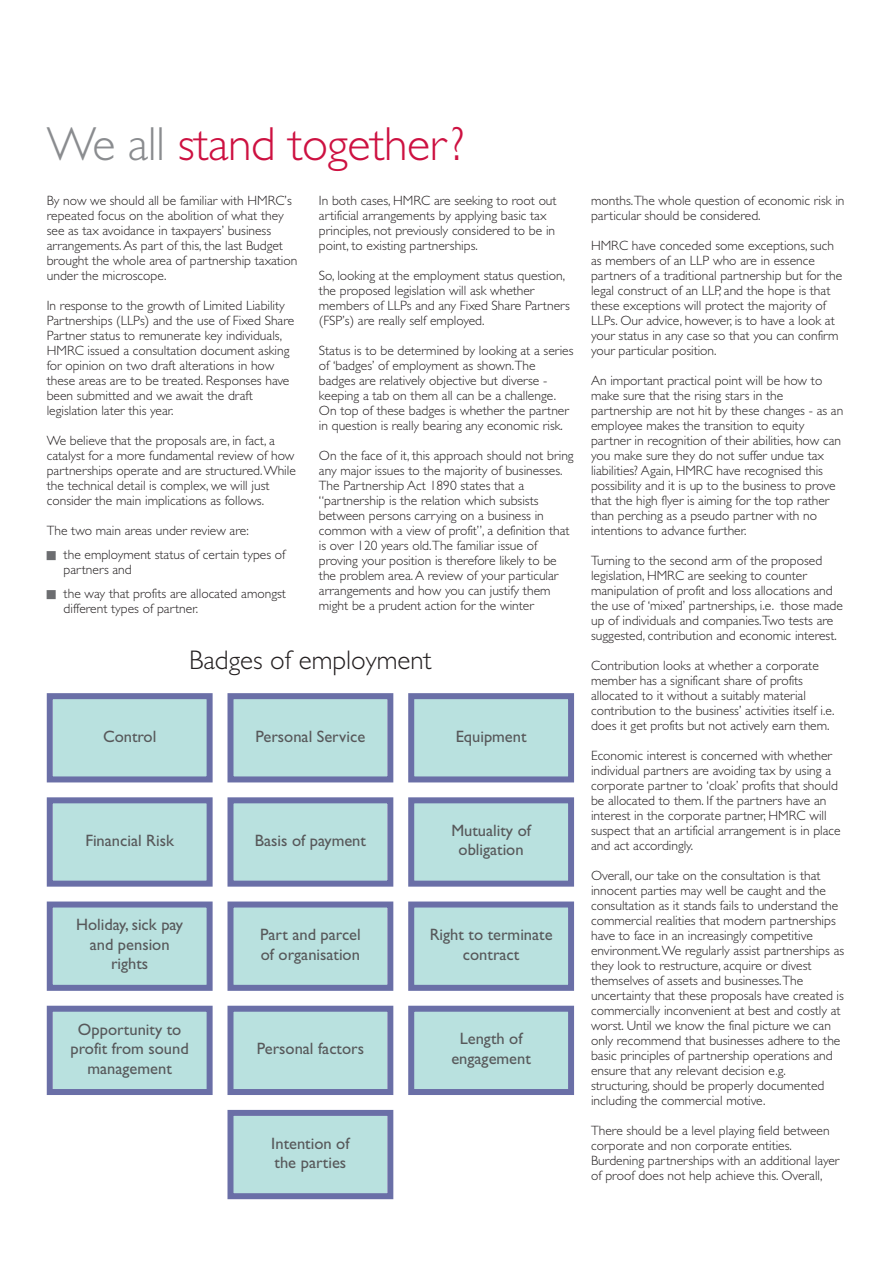
<style>
.page{position:relative;width:893px;height:1263px;background:#fff}
.page>*{position:absolute;margin:0;border:0;box-sizing:border-box;transform-origin:0 0}
.t1{font:300 48px "Gill Sans";letter-spacing:-.01em;color:#cd1141}
.t2{font:300 27px "Gill Sans";color:#231f20}
.t3{font:16.5px/19.5px "Gill Sans";color:#57585a;text-align:center}
.t4{font:300 13.5px/15px "Gill Sans";color:#231f20}
.s1{color:#8a8c8f}
</style>
<div class="page">
<div style="left:53px;top:699px;width:154px;height:77px;background:#b9e1df"></div>
<div style="left:47px;top:693px;width:166px;height:89px;border:6px solid #6a6fa7"></div>
<div style="left:233px;top:699px;width:154px;height:77px;background:#b9e1df"></div>
<div style="left:227px;top:693px;width:166px;height:89px;border:6px solid #6a6fa7"></div>
<div style="left:414px;top:699px;width:154px;height:77px;background:#b9e1df"></div>
<div style="left:408px;top:693px;width:166px;height:89px;border:6px solid #6a6fa7"></div>
<div style="left:53px;top:803px;width:154px;height:78px;background:#b9e1df"></div>
<div style="left:47px;top:797px;width:166px;height:90px;border:6px solid #6a6fa7"></div>
<div style="left:233px;top:803px;width:154px;height:78px;background:#b9e1df"></div>
<div style="left:227px;top:797px;width:166px;height:90px;border:6px solid #6a6fa7"></div>
<div style="left:414px;top:803px;width:154px;height:78px;background:#b9e1df"></div>
<div style="left:408px;top:797px;width:166px;height:90px;border:6px solid #6a6fa7"></div>
<div style="left:53px;top:907px;width:154px;height:78px;background:#b9e1df"></div>
<div style="left:47px;top:901px;width:166px;height:90px;border:6px solid #6a6fa7"></div>
<div style="left:233px;top:907px;width:154px;height:78px;background:#b9e1df"></div>
<div style="left:227px;top:901px;width:166px;height:90px;border:6px solid #6a6fa7"></div>
<div style="left:414px;top:907px;width:154px;height:78px;background:#b9e1df"></div>
<div style="left:408px;top:901px;width:166px;height:90px;border:6px solid #6a6fa7"></div>
<div style="left:53px;top:1012px;width:154px;height:77px;background:#b9e1df"></div>
<div style="left:47px;top:1006px;width:166px;height:89px;border:6px solid #6a6fa7"></div>
<div style="left:233px;top:1012px;width:154px;height:77px;background:#b9e1df"></div>
<div style="left:227px;top:1006px;width:166px;height:89px;border:6px solid #6a6fa7"></div>
<div style="left:414px;top:1012px;width:154px;height:77px;background:#b9e1df"></div>
<div style="left:408px;top:1006px;width:166px;height:89px;border:6px solid #6a6fa7"></div>
<div style="left:233px;top:1116px;width:154px;height:77px;background:#b9e1df"></div>
<div style="left:227px;top:1110px;width:166px;height:89px;border:6px solid #6a6fa7"></div>
<h1 class="t1" style="left:47px;top:126px;width:419px"><span class="s1">We all</span> stand together?</h1>
<p class="t4" style="left:47px;top:194px;width:252px">By now we should all be familiar with HMRC’s repeated focus on the abolition of what they see as tax avoidance in taxpayers’ business arrangements.As part of this, the last Budget brought the whole area of partnership taxation under the microscope.</p>
<p class="t4" style="left:47px;top:299px;width:249px">In response to the growth of Limited Liability Partnerships (LLPs) and the use of Fixed Share Partner status to remunerate key individuals, HMRC issued a consultation document asking for opinion on two draft alterations in how these areas are to be treated. Responses have been submitted and we await the draft legislation later this year.</p>
<p class="t4" style="left:47px;top:434px;width:251px">We believe that the proposals are, in fact, a catalyst for a more fundamental review of how partnerships operate and are structured.While the technical detail is complex, we will just consider the main implications as follows.</p>
<p class="t4" style="left:64px;top:520px;width:223px;line-height:24px;text-indent:-17px">The two main areas under review are:<br>the employment status of certain types of</p>
<p class="t4" style="left:64px;top:559px;width:224px;line-height:24px">partners and<br>the way that profits are allocated amongst</p>
<p class="t4" style="left:64px;top:602px;width:136px">different types of partner.</p>
<p class="t4" style="left:319px;top:194px;width:239px">In both cases, HMRC are seeking to root out artificial arrangements by applying basic tax principles, not previously considered to be in point, to existing partnerships.</p>
<p class="t4" style="left:319px;top:269px;width:252px">So, looking at the employment status question, the proposed legislation will ask whether members of LLPs and any Fixed Share Partners (FSP’s) are really self employed.</p>
<p class="t4" style="left:319px;top:344px;width:256px">Status is to be determined by looking at a series of ‘badges’ of employment as shown.The badges are relatively objective but diverse - keeping a tab on them all can be a challenge.<br>On top of these badges is whether the partner in question is really bearing any economic risk.</p>
<p class="t4" style="left:319px;top:449px;width:256px">On the face of it, this approach should not bring any major issues to the majority of businesses.<br>The Partnership Act 1890 states that a “partnership is the relation which subsists between persons carrying on a business in common with a view of profit”, a definition that is over 120 years old.The familiar issue of proving your position is therefore likely to be the problem area.A review of your particular arrangements and how you can justify them might be a prudent action for the winter</p>
<h2 class="t2" style="left:189px;top:650px;width:244px">Badges of employment</h2>
<p class="t3" style="left:103px;top:728px;width:55px">Control</p>
<p class="t3" style="left:256px;top:728px;width:111px">Personal Service</p>
<p class="t3" style="left:456px;top:728px;width:72px">Equipment</p>
<p class="t3" style="left:85px;top:832px;width:90px">Financial Risk</p>
<p class="t3" style="left:255px;top:832px;width:113px">Basis of payment</p>
<p class="t3" style="left:451px;top:822px;width:81px">Mutuality of obligation</p>
<p class="t3" style="left:76px;top:917px;width:109px">Holiday, sick pay and pension rights</p>
<p class="t3" style="left:260px;top:926px;width:102px;text-align:left">Part and parcel of organisation</p>
<p class="t3" style="left:430px;top:926px;width:124px">Right to terminate contract</p>
<p class="t3" style="left:71px;top:1021px;width:120px">Opportunity to profit from sound management</p>
<p class="t3" style="left:257px;top:1040px;width:109px">Personal factors</p>
<p class="t3" style="left:451px;top:1030px;width:81px">Length of engagement</p>
<p class="t3" style="left:271px;top:1135px;width:80px;text-align:left">Intention of the parties</p>
<p class="t4" style="left:591px;top:194px;width:255px">months.The whole question of economic risk in particular should be considered.</p>
<p class="t4" style="left:591px;top:239px;width:253px">HMRC have conceded some exceptions, such as members of an LLP who are in essence partners of a traditional partnership but for the legal construct of an LLP, and the hope is that these exceptions will protect the majority of LLPs. Our advice, however, is to have a look at your status in any case so that you can confirm your particular position.</p>
<p class="t4" style="left:591px;top:374px;width:254px">An important practical point will be how to make sure that the rising stars in the partnership are not hit by these changes - as an employee makes the transition to equity partner in recognition of their abilities, how can you make sure they do not suffer undue tax liabilities? Again, HMRC have recognised this possibility and it is up to the business to prove that the high flyer is aiming for the top rather than perching as a pseudo partner with no intentions to advance further.</p>
<p class="t4" style="left:591px;top:554px;width:253px">Turning to the second arm of the proposed legislation, HMRC are seeking to counter manipulation of profit and loss allocations and the use of ‘mixed’ partnerships, i.e. those made up of individuals and companies.Two tests are suggested, contribution and economic interest.</p>
<p class="t4" style="left:591px;top:659px;width:245px">Contribution looks at whether a corporate member has a significant share of profits allocated to it without a suitably material contribution to the business’ activities itself i.e. does it get profits but not actively earn them.</p>
<p class="t4" style="left:591px;top:749px;width:251px">Economic interest is concerned with whether individual partners are avoiding tax by using a corporate partner to ‘cloak’ profits that should be allocated to them. If the partners have an interest in the corporate partner, HMRC will suspect that an artificial arrangement is in place and act accordingly.</p>
<p class="t4" style="left:591px;top:869px;width:255px">Overall, our take on the consultation is that innocent parties may well be caught and the consultation as it stands fails to understand the commercial realities that modern partnerships have to face in an increasingly competitive environment.We regularly assist partnerships as they look to restructure, acquire or divest themselves of assets and businesses.The uncertainty that these proposals have created is commercially inconvenient at best and costly at worst. Until we know the final picture we can only recommend that businesses adhere to the basic principles of partnership operations and ensure that any relevant decision e.g. structuring, should be properly documented including the commercial motive.</p>
<p class="t4" style="left:591px;top:1124px;width:250px">There should be a level playing field between corporate and non corporate entities.<br>Burdening partnerships with an additional layer of proof does not help achieve this. Overall,</p>
</div>
